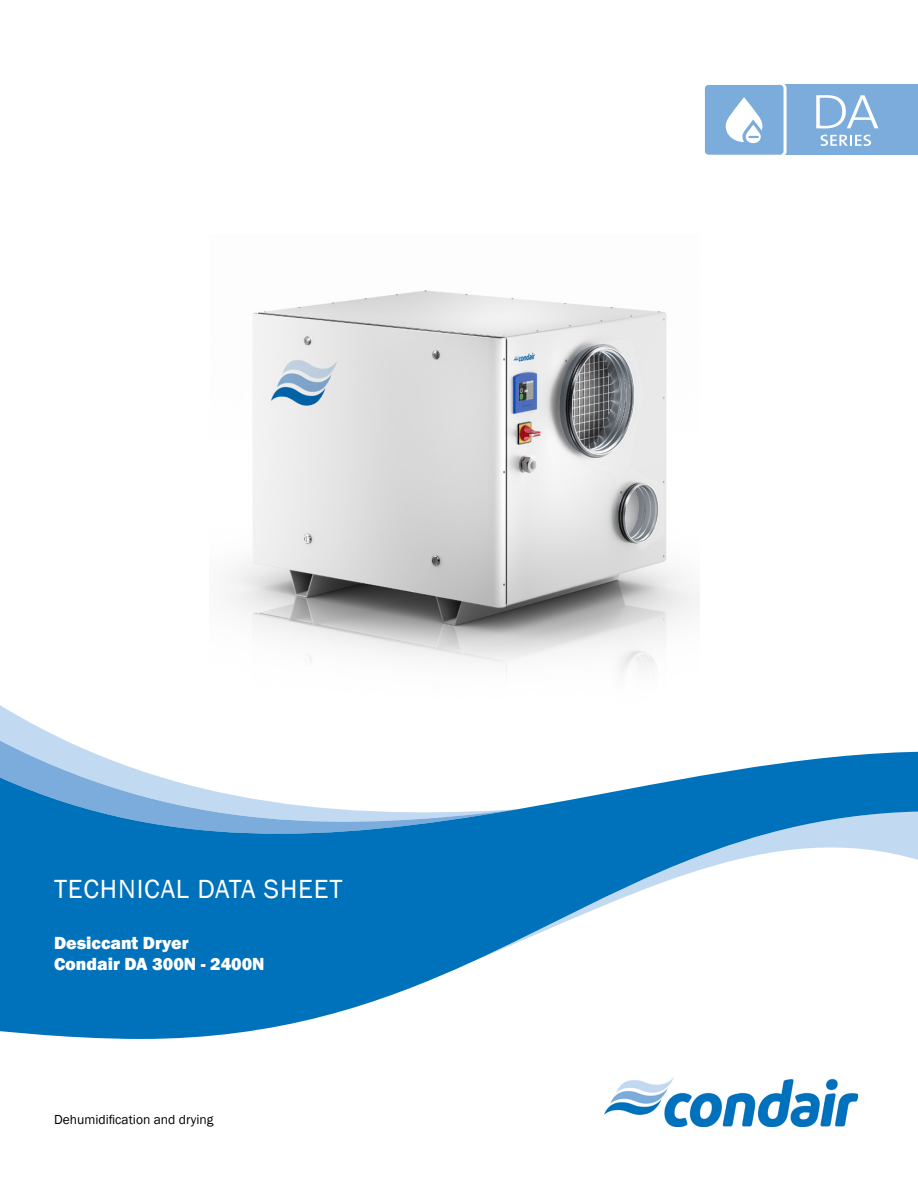
<style>
.page{position:relative;width:918px;height:1188px;background:#fff}
.page>*{position:absolute;margin:0;border:0;box-sizing:border-box;transform-origin:0 0}
.t1{font:27px "Franklin Gothic";letter-spacing:.03em;color:#fff}
.t2{font:800 18px/21.6px "Franklin Gothic";color:#fff}
.t3{font:13.5px "Franklin Gothic";color:#000}
</style>
<div class="page">
<img style="left:229px;top:290px;width:470px;height:383px">
<svg style="left:0;top:705px;width:46px;height:26px"></svg>
<svg style="left:0;top:731px;width:91px;height:21px;fill:#c2daf1"></svg>
<svg style="left:0;top:752px;width:918px;height:287px;fill:#0072bc"></svg>
<div style="left:779px;top:85px;width:139px;height:70px;background:#7cacdc"></div>
<svg style="left:816px;top:95px;width:62px;height:33px"></svg>
<svg style="left:821px;top:135px;width:50px;height:11px"></svg>
<svg style="left:704px;top:84px;width:83px;height:71px"></svg>
<img style="left:605px;top:1077px;width:253px;height:49px">
<h1 class="t1" style="left:54px;top:872px;width:290px">TECHNICAL DATA SHEET</h1>
<p class="t2" style="left:54px;top:932px;width:212px">Desiccant Dryer<br>Condair DA 300N - 2400N</p>
<p class="t3" style="left:54px;top:1111px;width:161px">Dehumidification and drying</p>
</div>
